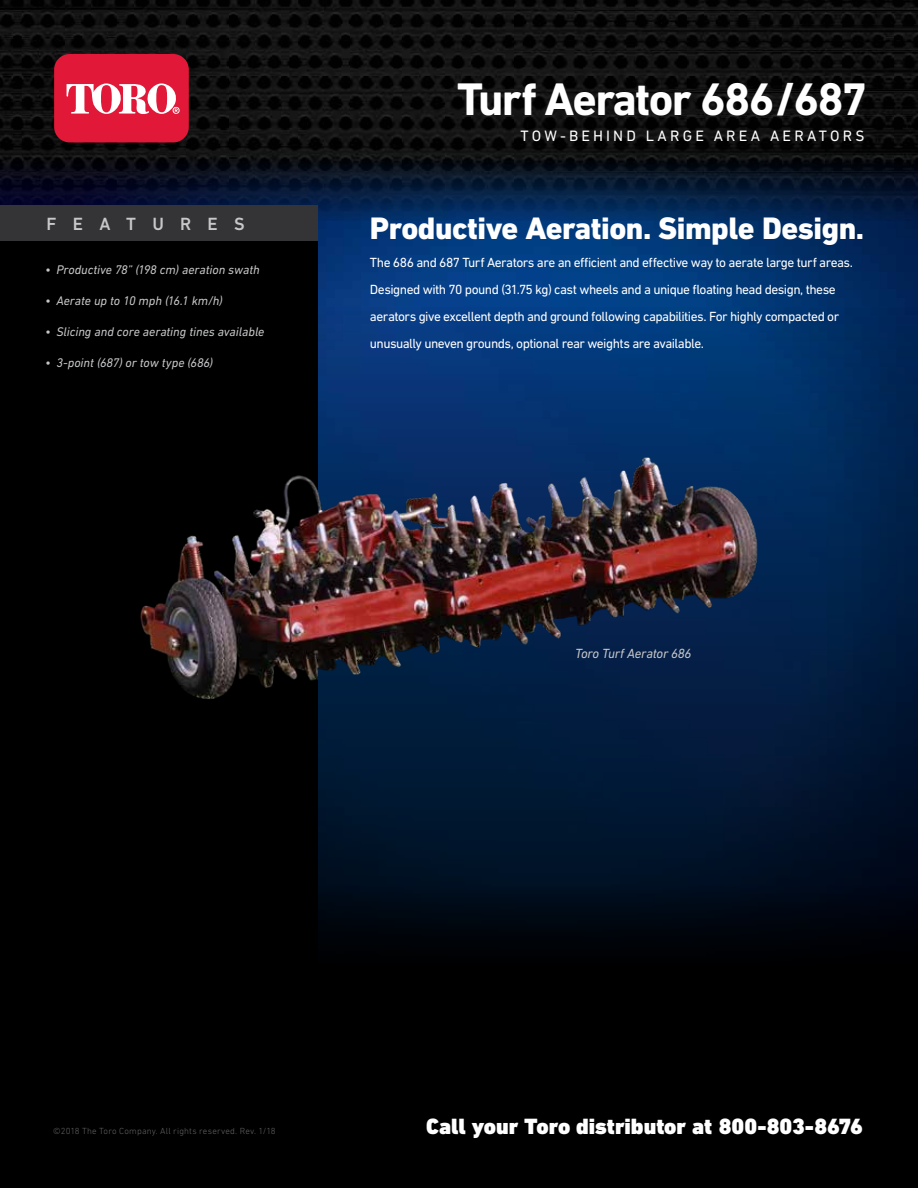
<style>
.page{position:relative;width:918px;height:1188px;background:#fff}
.page>*{position:absolute;margin:0;border:0;box-sizing:border-box;transform-origin:0 0}
.t1{font:700 46.5px "DIN Next LT Pro";letter-spacing:-.035em;color:#fff}
.t2{font:800 31.65px "DIN Next LT Pro";letter-spacing:-.015em;color:#fff}
.t3{font:900 22.5px "DIN Next LT Pro";color:#fff}
.t4{font:500 18px "DIN Next LT Pro";letter-spacing:.905em;color:#c7c8ca}
.t5{font:15.3px "DIN Next LT Pro";letter-spacing:.205em;color:#fff}
.t6{font:13.5px/27px "DIN Next LT Pro";letter-spacing:-.04em;color:#fff}
.t7{font:italic 13.5px "DIN Next LT Pro";letter-spacing:-.02em;color:#c7c8ca}
.t8{font:italic 12.75px "DIN Next LT Pro";letter-spacing:-.005em;color:#c7c8ca}
.t9{font:300 9px "DIN Next LT Pro";letter-spacing:.02em;color:#636466}
</style>
<div class="page">
<img style="left:318px;top:221px;width:600px;height:87px">
<img style="left:0;top:0;width:918px;height:221px">
<div style="left:54px;top:54px;width:135px;height:88px;background:#e11837;border-radius:16px"></div>
<svg style="left:67px;top:83px;width:113px;height:31px"></svg>
<svg style="left:318px;top:308px;width:600px;height:578px;background:#012047"></svg>
<div style="left:0;top:886px;width:918px;height:302px;background:#000"></div>
<div style="left:0;top:224px;width:318px;height:931px;background:#000"></div>
<div style="left:0;top:205px;width:318px;height:35px;background:#343335"></div>
<img style="left:140px;top:367px;width:673px;height:424px">
<h3 class="t4" style="left:47px;top:213px;width:200px">FEATURES</h3>
<p class="t8" style="left:45px;top:262px;width:216px">• Productive 78” (198 cm) aeration swath</p>
<p class="t8" style="left:45px;top:293px;width:179px">• Aerate up to 10 mph (16.1 km/h)</p>
<p class="t8" style="left:45px;top:324px;width:221px">• Slicing and core aerating tines available</p>
<p class="t8" style="left:45px;top:355px;width:169px">• 3-point (687) or tow type (686)</p>
<h1 class="t1" style="left:457px;top:72px;width:412px">Turf Aerator 686/687</h1>
<p class="t5" style="left:520px;top:127px;width:345px">TOW-BEHIND LARGE AREA AERATORS</p>
<h2 class="t2" style="left:370px;top:209px;width:496px">Productive Aeration. Simple Design.</h2>
<p class="t6" style="left:370px;top:249px;width:485px">The 686 and 687 Turf Aerators are an efficient and effective way to aerate large turf areas.<br>Designed with 70 pound (31.75 kg) cast wheels and a unique floating head design, these aerators give excellent depth and ground following capabilities. For highly compacted or unusually uneven grounds, optional rear weights are available.</p>
<p class="t7" style="left:575px;top:646px;width:118px">Toro Turf Aerator 686</p>
<p class="t9" style="left:53px;top:1125px;width:224px">©2018 The Toro Company. All rights reserved. Rev. 1/18</p>
<h3 class="t3" style="left:426px;top:1113px;width:438px">Call your Toro distributor at 800-803-8676</h3>
</div>
